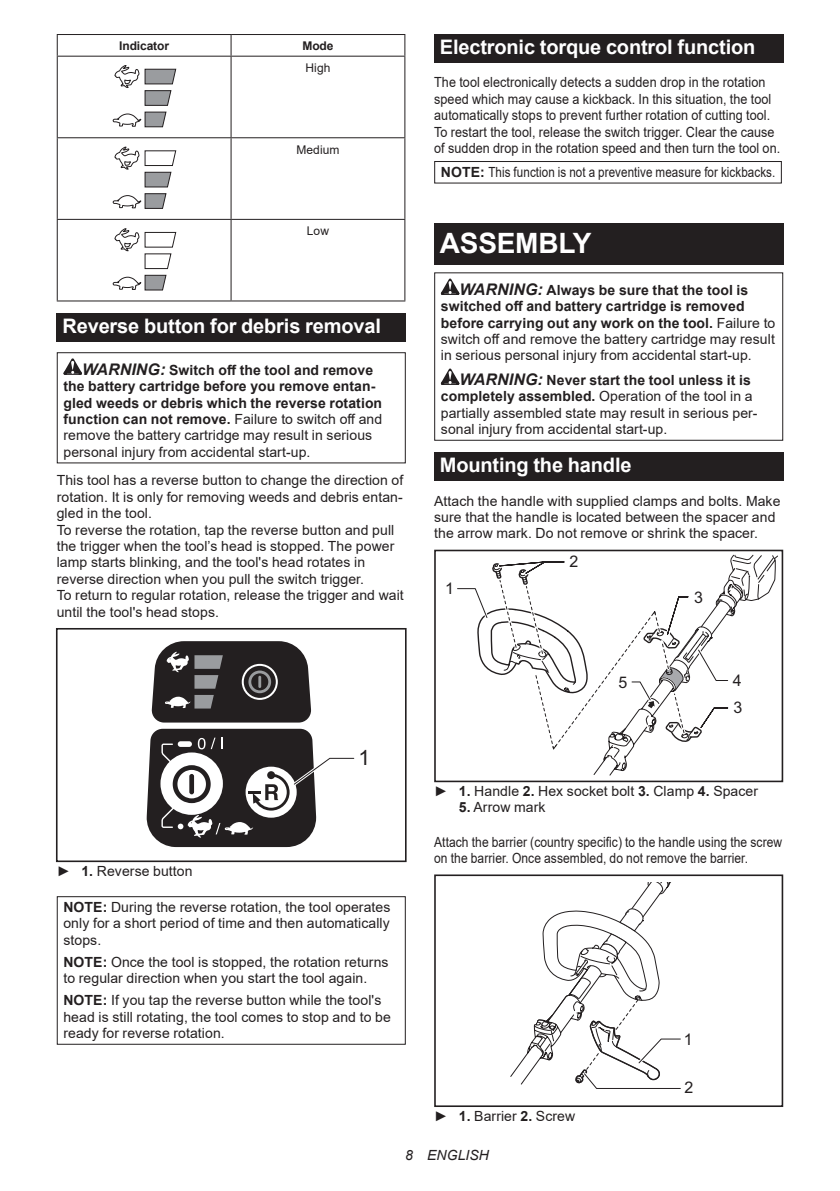
<style>
.page{position:relative;width:840px;height:1191px;background:#fff}
.page>*{position:absolute;margin:0;border:0;box-sizing:border-box;transform-origin:0 0}
.t1{font:700 28px "Arial";letter-spacing:-.01em;color:#fff}
.t2{font:21px "Arial";color:#231f20}
.t3{font:700 20px "Arial";letter-spacing:-.01em;color:#fff}
.t4{font:16px "Arial";color:#231f20}
.t5{font:14px/16.4px "Arial";letter-spacing:.005em;color:#231f20}
.t6{font:14px/16.4px "Arial";letter-spacing:.005em;color:#231f20;scale:.9 1}
.t7{font:700 14px/16.4px "Arial";letter-spacing:.005em;color:#231f20}
.t8{font:14px/16.4px "Arial";letter-spacing:.005em;color:#231f20;scale:.86 1}
.t9{font:14px "Arial";letter-spacing:.005em;color:#231f20;scale:.83 1}
.t10{font:italic 14px "Arial";letter-spacing:.005em;color:#231f20}
.t11{font:700 12px "Arial";letter-spacing:-.01em;color:#231f20}
.t12{font:12px "Arial";letter-spacing:.005em;color:#231f20}
.s1{font-style:italic;font-size:16px}
.s2{font-weight:400}
.s3{font-weight:700}
.s4{font-weight:700;font-style:italic;font-size:16px}
</style>
<div class="page">
<hr style="left:57px;top:34px;width:174px;height:1px;background:#231f20">
<svg style="left:57px;top:35px;width:1px;height:21px"></svg>
<hr style="left:231px;top:34px;width:174px;height:1px;background:#231f20">
<svg style="left:230px;top:35px;width:1px;height:21px"></svg>
<svg style="left:404px;top:35px;width:1px;height:21px"></svg>
<hr style="left:57px;top:56px;width:174px;height:1px;background:#231f20">
<hr style="left:57px;top:57px;width:1px;height:80px;background:#231f20">
<hr style="left:231px;top:56px;width:174px;height:1px;background:#231f20">
<hr style="left:230px;top:57px;width:1px;height:80px;background:#231f20">
<hr style="left:404px;top:57px;width:1px;height:80px;background:#231f20">
<hr style="left:57px;top:137px;width:174px;height:1px;background:#231f20">
<hr style="left:57px;top:138px;width:1px;height:81px;background:#231f20">
<hr style="left:231px;top:137px;width:174px;height:1px;background:#231f20">
<hr style="left:230px;top:138px;width:1px;height:81px;background:#231f20">
<hr style="left:404px;top:138px;width:1px;height:81px;background:#231f20">
<hr style="left:57px;top:219px;width:174px;height:1px;background:#231f20">
<hr style="left:57px;top:220px;width:1px;height:80px;background:#231f20">
<hr style="left:231px;top:219px;width:174px;height:1px;background:#231f20">
<hr style="left:230px;top:220px;width:1px;height:80px;background:#231f20">
<hr style="left:404px;top:220px;width:1px;height:80px;background:#231f20">
<hr style="left:57px;top:300px;width:174px;height:1px;background:#231f20">
<hr style="left:231px;top:300px;width:174px;height:1px;background:#231f20">
<svg style="left:112px;top:65px;width:65px;height:63px"></svg>
<svg style="left:112px;top:146px;width:65px;height:63px"></svg>
<svg style="left:112px;top:228px;width:65px;height:63px"></svg>
<div style="left:57px;top:313px;width:348px;height:28px;background:#231f20"></div>
<svg style="left:63px;top:358px;width:19px;height:17px"></svg>
<div style="left:57px;top:352px;width:348px;height:111px;border:1px solid #231f20"></div>
<div style="left:56px;top:628px;width:350px;height:234px;border:2px solid #231f20"></div>
<svg style="left:146px;top:641px;width:209px;height:207px"></svg>
<div style="left:57px;top:896px;width:348px;height:148px;border:1px solid #231f20"></div>
<div style="left:434px;top:34px;width:348px;height:29px;background:#231f20"></div>
<div style="left:434px;top:161px;width:347px;height:22px;border:1px solid #231f20"></div>
<div style="left:434px;top:223px;width:348px;height:41px;background:#231f20"></div>
<svg style="left:440px;top:278px;width:19px;height:17px"></svg>
<svg style="left:440px;top:368px;width:19px;height:17px"></svg>
<div style="left:434px;top:272px;width:348px;height:169px;border:1px solid #231f20"></div>
<div style="left:434px;top:452px;width:348px;height:28px;background:#231f20"></div>
<div style="left:434px;top:549px;width:348px;height:233px;border:2px solid #231f20"></div>
<svg style="left:457px;top:554px;width:321px;height:222px"></svg>
<div style="left:434px;top:874px;width:348px;height:233px;border:2px solid #231f20"></div>
<svg style="left:510px;top:883px;width:171px;height:206px"></svg>
<p class="t11" style="left:119px;top:38px;width:51px">Indicator</p>
<p class="t11" style="left:302px;top:38px;width:33px">Mode</p>
<p class="t12" style="left:305px;top:60px;width:26px">High</p>
<p class="t12" style="left:296px;top:141px;width:45px">Medium</p>
<p class="t12" style="left:307px;top:223px;width:24px">Low</p>
<h3 class="t3" style="left:62px;top:312px;width:320px">Reverse button for debris removal</h3>
<p class="t7" style="left:63px;top:362px;width:320px;text-indent:19px"><span class="s1">WARNING:</span> Switch off the tool and remove the battery cartridge before you remove entan&shy;gled weeds or debris which the reverse rotation function can not remove. <span class="s2">Failure to switch off and remove the battery cartridge may result in serious personal injury from accidental start-up.</span></p>
<p class="t5" style="left:57px;top:472px;width:348px">This tool has a reverse button to change the direction of rotation. It is only for removing weeds and debris entan&shy;gled in the tool.<br>To reverse the rotation, tap the reverse button and pull the trigger when the tool’s head is stopped. The power lamp starts blinking, and the tool's head rotates in reverse direction when you pull the switch trigger.<br>To return to regular rotation, release the trigger and wait until the tool's head stops.</p>
<h2 class="t2" style="left:358px;top:744px;width:13px">1</h2>
<p class="t5" style="left:57px;top:862px;width:137px">► <span class="s3">1.</span> Reverse button</p>
<p class="t5" style="left:63px;top:898px;width:328px;text-align:justify"><span class="s3">NOTE:</span> During the reverse rotation, the tool operates only for a short period of time and then automatically stops.</p>
<p class="t5" style="left:63px;top:953px;width:326px"><span class="s3">NOTE:</span> Once the tool is stopped, the rotation returns to regular direction when you start the tool again.</p>
<p class="t5" style="left:63px;top:992px;width:329px"><span class="s3">NOTE:</span> If you tap the reverse button while the tool's head is still rotating, the tool comes to stop and to be ready for reverse rotation.</p>
<h3 class="t3" style="left:439px;top:33px;width:317px">Electronic torque control function</h3>
<p class="t6" style="left:434px;top:74px;width:386px">The tool electronically detects a sudden drop in the rotation speed which may cause a kickback. In this situation, the tool automatically stops to prevent further rotation of cutting tool.<br>To restart the tool, release the switch trigger. Clear the cause of sudden drop in the rotation speed and then turn the tool on.</p>
<p class="t9" style="left:440px;top:162px;width:404px"><span class="s3">NOTE:</span> This function is not a preventive measure for kickbacks.</p>
<h1 class="t1" style="left:439px;top:223px;width:153px">ASSEMBLY</h1>
<p class="t5" style="left:440px;top:282px;width:336px;text-indent:19px"><span class="s4">WARNING:</span> <span class="s3">Always be sure that the tool is switched off and battery cartridge is removed before carrying out any work on the tool.</span> Failure to switch off and remove the battery cartridge may result in serious personal injury from accidental start-up.</p>
<p class="t5" style="left:440px;top:372px;width:318px;text-indent:19px"><span class="s4">WARNING:</span> <span class="s3">Never start the tool unless it is completely assembled.</span> Operation of the tool in a partially assembled state may result in serious per&shy;sonal injury from accidental start-up.</p>
<h3 class="t3" style="left:439px;top:451px;width:193px">Mounting the handle</h3>
<p class="t5" style="left:434px;top:492px;width:347px">Attach the handle with supplied clamps and bolts. Make sure that the handle is located between the spacer and the arrow mark. Do not remove or shrink the spacer.</p>
<p class="t4" style="left:445px;top:577px;width:10px">1</p>
<p class="t4" style="left:569px;top:551px;width:10px">2</p>
<p class="t4" style="left:618px;top:672px;width:10px">5</p>
<p class="t4" style="left:693px;top:586px;width:10px">3</p>
<p class="t4" style="left:732px;top:670px;width:10px">4</p>
<p class="t4" style="left:733px;top:697px;width:10px">3</p>
<p class="t5" style="left:434px;top:782px;width:325px">► <span class="s3">1.</span> Handle <span class="s3">2.</span> Hex socket bolt <span class="s3">3.</span> Clamp <span class="s3">4.</span> Spacer</p>
<p class="t5" style="left:458px;top:799px;width:88px"><span class="s3">5.</span> Arrow mark</p>
<p class="t8" style="left:434px;top:833px;width:406px">Attach the barrier (country specific) to the handle using the screw on the barrier. Once assembled, do not remove the barrier.</p>
<p class="t5" style="left:434px;top:1107px;width:142px">► <span class="s3">1.</span> Barrier <span class="s3">2.</span> Screw</p>
<p class="t4" style="left:683px;top:1028px;width:10px">1</p>
<p class="t4" style="left:684px;top:1077px;width:10px">2</p>
<p class="t10" style="left:405px;top:1146px;width:85px">8 ENGLISH</p>
</div>
